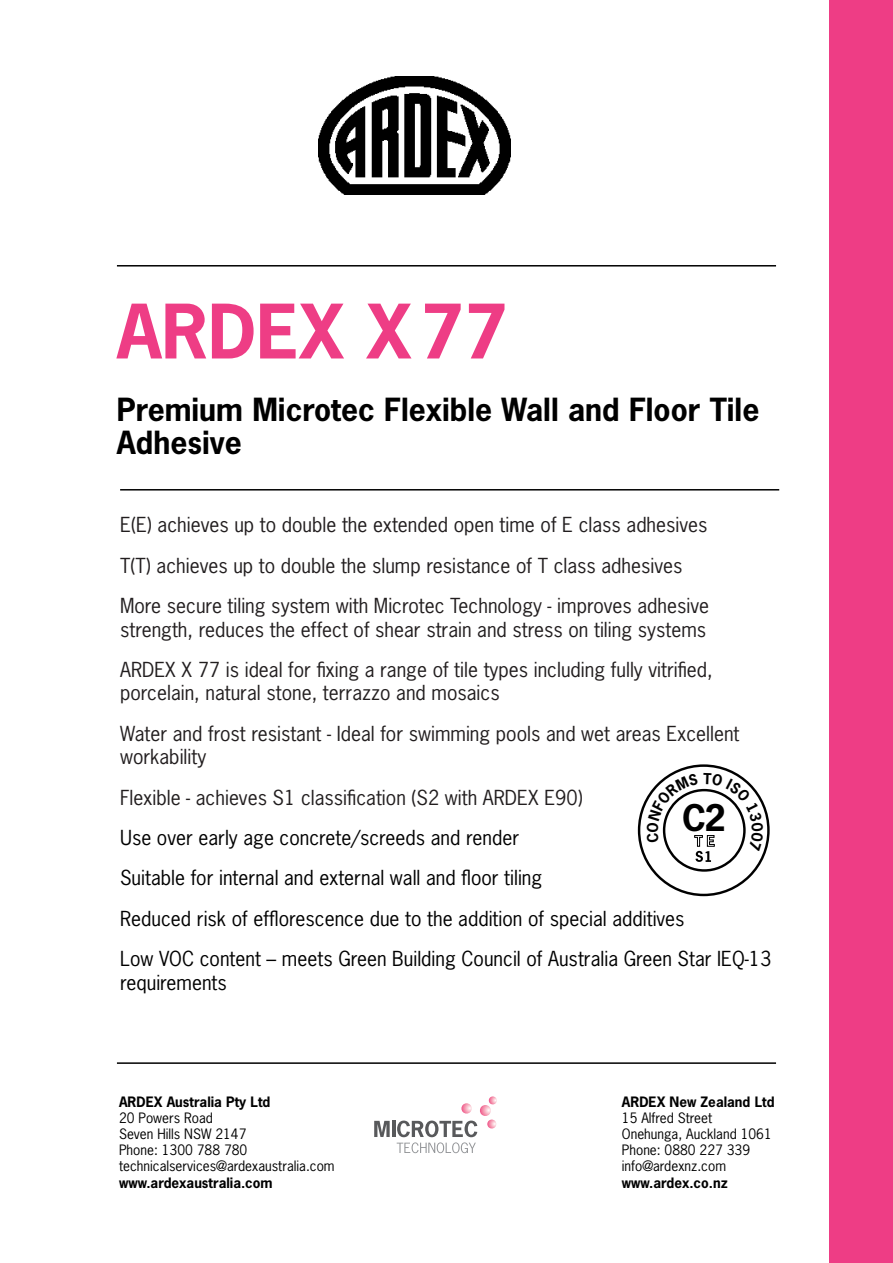
<style>
.page{position:relative;width:893px;height:1263px;background:#fff}
.page>*{position:absolute;margin:0;border:0;box-sizing:border-box;transform-origin:0 0}
.t1{font:700 70.5px "News Gothic Std";color:#ee3d85}
.t2{font:700 34.5px "News Gothic Std";color:#000}
.t3{font:700 30px/33px "News Gothic Std";color:#000}
.t4{font:19.5px/40.3px "News Gothic Std";color:#221e1f}
.t5{font:19.5px/40.3px "News Gothic Std";color:#000}
.t6{font:13.5px/16.2px "News Gothic Std";color:#000}
.t7{font:700 13.5px "News Gothic Std";color:#000}
</style>
<div class="page">
<hr style="left:117px;top:265px;width:659px;height:1px;background:#000">
<hr style="left:120px;top:489px;width:659px;height:1px;background:#000">
<hr style="left:117px;top:1062px;width:659px;height:2px;background:#000">
<img style="left:319px;top:77px;width:191px;height:118px">
<div style="left:829px;top:0;width:64px;height:1263px;background:#ee3d85"></div>
<svg style="left:374px;top:1121px;width:16px;height:16px"></svg>
<hr style="left:392px;top:1121px;width:3px;height:16px;background:#58595b">
<svg style="left:397px;top:1096px;width:100px;height:57px"></svg>
<svg style="left:637px;top:764px;width:133px;height:133px"></svg>
<h1 class="t1" style="left:117px;top:285px;width:393px">ARDEX X77</h1>
<h3 class="t3" style="left:117px;top:393px;width:644px">Premium Microtec Flexible Wall and Floor Tile<br>Adhesive</h3>
<p class="t4" style="left:120px;top:505px;width:590px">E(E) achieves up to double the extended open time of E class adhesives<br>T(T) achieves up to double the slump resistance of T class adhesives<br>More secure tiling system with Microtec Technology - improves adhesive</p>
<p class="t4" style="left:120px;top:609px;width:594px">strength, reduces the effect of shear strain and stress on tiling systems<br>ARDEX X 77 is ideal for fixing a range of tile types including fully vitrified,</p>
<p class="t4" style="left:120px;top:673px;width:621px">porcelain, natural stone, terrazzo and mosaics<br>Water and frost resistant - Ideal for swimming pools and wet areas Excellent</p>
<p class="t4" style="left:120px;top:736px;width:464px">workability<br>Flexible - achieves S1 classification (S2 with ARDEX E90)</p>
<p class="t5" style="left:120px;top:817px;width:653px">Use over early age concrete/screeds and render<br>Suitable for internal and external wall and floor tiling<br>Reduced risk of efflorescence due to the addition of special additives<br>Low VOC content – meets Green Building Council of Australia Green Star IEQ-13</p>
<p class="t5" style="left:120px;top:962px;width:108px">requirements</p>
<h2 class="t2" style="left:682px;top:795px;width:45px">C2</h2>
<p class="t7" style="left:119px;top:1092px;width:153px">ARDEX Australia Pty Ltd</p>
<p class="t6" style="left:119px;top:1109px;width:217px">20 Powers Road<br>Seven Hills NSW 2147<br>Phone: 1300 788 780 technicalservices@ardexaustralia.com</p>
<p class="t7" style="left:119px;top:1173px;width:155px">www.ardexaustralia.com</p>
<p class="t7" style="left:622px;top:1092px;width:154px">ARDEX New Zealand Ltd</p>
<p class="t6" style="left:622px;top:1109px;width:151px">15 Alfred Street<br>Onehunga, Auckland 1061<br>Phone: 0880 227 339 info@ardexnz.com</p>
<p class="t7" style="left:622px;top:1173px;width:107px">www.ardex.co.nz</p>
</div>
